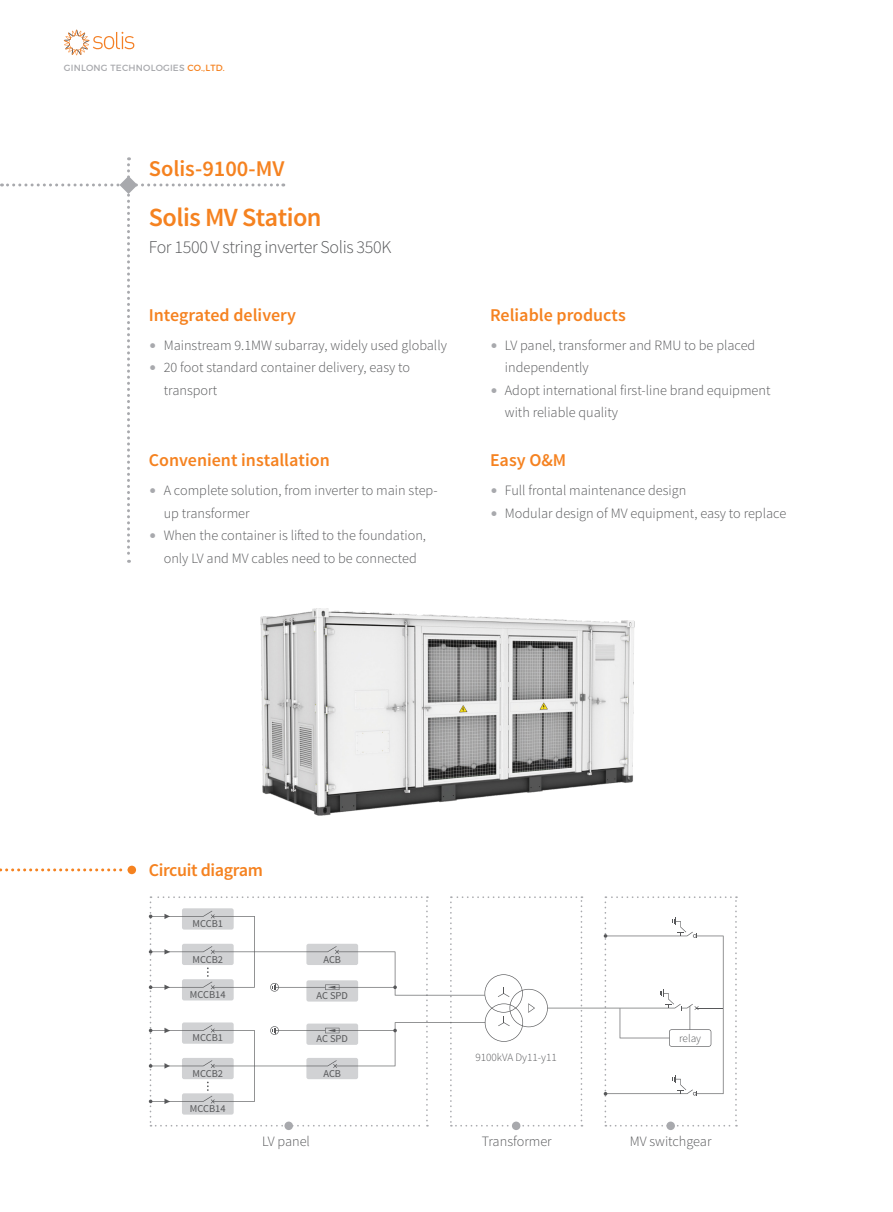
<style>
.page{position:relative;width:893px;height:1212px;background:#fff}
.page>*{position:absolute;margin:0;border:0;box-sizing:border-box;transform-origin:0 0}
.t1{font:600 26.25px "Source Sans Pro";letter-spacing:-.02em;color:#f58220}
.t2{font:600 22.5px "Source Sans Pro";color:#f58220}
.t3{font:600 18px "Source Sans Pro";color:#f58220}
.t4{font:300 18px "Source Sans Pro";letter-spacing:-.02em;color:#57585a}
.t5{font:600 18px "Source Sans Pro";letter-spacing:-.02em;color:#f58220}
.t6{font:300 14.25px/22.5px "Source Sans Pro";color:#57585a}
.t7{font:300 11.25px "Source Sans Pro";color:#57585a}
.t8{font:10.5px "Source Sans Pro";color:#57585a}
.t9{font:9px "Montserrat";letter-spacing:.025em;color:#a8a9ad}
.s1{color:#f58220}
.s2{color:#a8a9ad}
</style>
<div class="page">
<svg style="left:64px;top:30px;width:70px;height:25px"></svg>
<img style="left:260px;top:609px;width:374px;height:206px">
<svg style="left:0;top:868px;width:128px;height:3px"></svg>
<div style="left:128px;top:866px;width:8px;height:8px;background:#f58220;border-radius:50%"></div>
<div style="left:284px;top:1121px;width:9px;height:9px;background:#a8a9ad;border-radius:50%"></div>
<div style="left:512px;top:1121px;width:8px;height:9px;background:#a8a9ad;border-radius:50%"></div>
<div style="left:666px;top:1121px;width:9px;height:9px;background:#a8a9ad;border-radius:50%"></div>
<svg style="left:149px;top:896px;width:588px;height:230px"></svg>
<svg style="left:1px;top:157px;width:283px;height:406px"></svg>
<p class="t9" style="left:64px;top:63px;width:163px">GINLONG TECHNOLOGIES <span class="s1">CO.,LTD.</span></p>
<h2 class="t2" style="left:149px;top:154px;width:137px">Solis-9100-MV</h2>
<h1 class="t1" style="left:149px;top:201px;width:174px">Solis MV Station</h1>
<p class="t4" style="left:149px;top:236px;width:244px">For 1500 V string inverter Solis 350K</p>
<p class="t3" style="left:149px;top:304px;width:149px">Integrated delivery</p>
<p class="t6" style="left:149px;top:334px;width:300px"><span class="s2">•</span> Mainstream 9.1MW subarray, widely used globally</p>
<p class="t6" style="left:164px;top:357px;width:248px;text-indent:-15px"><span class="s2">•</span> 20 foot standard container delivery, easy to transport</p>
<p class="t3" style="left:149px;top:449px;width:182px">Convenient installation</p>
<p class="t6" style="left:164px;top:479px;width:275px;text-indent:-15px"><span class="s2">•</span> A complete solution, from inverter to main step&shy;up transformer</p>
<p class="t6" style="left:149px;top:524px;width:279px;text-align:center"><span class="s2">•</span> When the container is lifted to the foundation, only LV and MV cables need to be connected</p>
<p class="t3" style="left:490px;top:304px;width:137px">Reliable products</p>
<p class="t6" style="left:505px;top:334px;width:252px;text-indent:-15px"><span class="s2">•</span> LV panel, transformer and RMU to be placed independently</p>
<p class="t6" style="left:505px;top:379px;width:267px;text-indent:-15px"><span class="s2">•</span> Adopt international first-line brand equipment with reliable quality</p>
<p class="t3" style="left:490px;top:449px;width:78px">Easy O&amp;M</p>
<p class="t6" style="left:490px;top:479px;width:198px"><span class="s2">•</span> Full frontal maintenance design</p>
<p class="t6" style="left:490px;top:502px;width:298px"><span class="s2">•</span> Modular design of MV equipment, easy to replace</p>
<p class="t5" style="left:149px;top:858px;width:116px">Circuit diagram</p>
<p class="t8" style="left:193px;top:917px;width:32px">MCCB1</p>
<p class="t8" style="left:193px;top:953px;width:32px">MCCB2</p>
<p class="t8" style="left:190px;top:988px;width:37px">MCCB14</p>
<p class="t8" style="left:193px;top:1031px;width:32px">MCCB1</p>
<p class="t8" style="left:193px;top:1067px;width:32px">MCCB2</p>
<p class="t8" style="left:190px;top:1102px;width:37px">MCCB14</p>
<p class="t8" style="left:323px;top:953px;width:19px">ACB</p>
<p class="t8" style="left:316px;top:989px;width:33px">AC SPD</p>
<p class="t8" style="left:316px;top:1032px;width:33px">AC SPD</p>
<p class="t8" style="left:323px;top:1067px;width:19px">ACB</p>
<p class="t7" style="left:475px;top:1051px;width:83px">9100kVA Dy11-y11</p>
<p class="t7" style="left:679px;top:1031px;width:24px">relay</p>
<p class="t6" style="left:262px;top:1130px;width:49px">LV panel</p>
<p class="t6" style="left:482px;top:1130px;width:72px">Transformer</p>
<p class="t6" style="left:630px;top:1130px;width:83px">MV switchgear</p>
</div>
